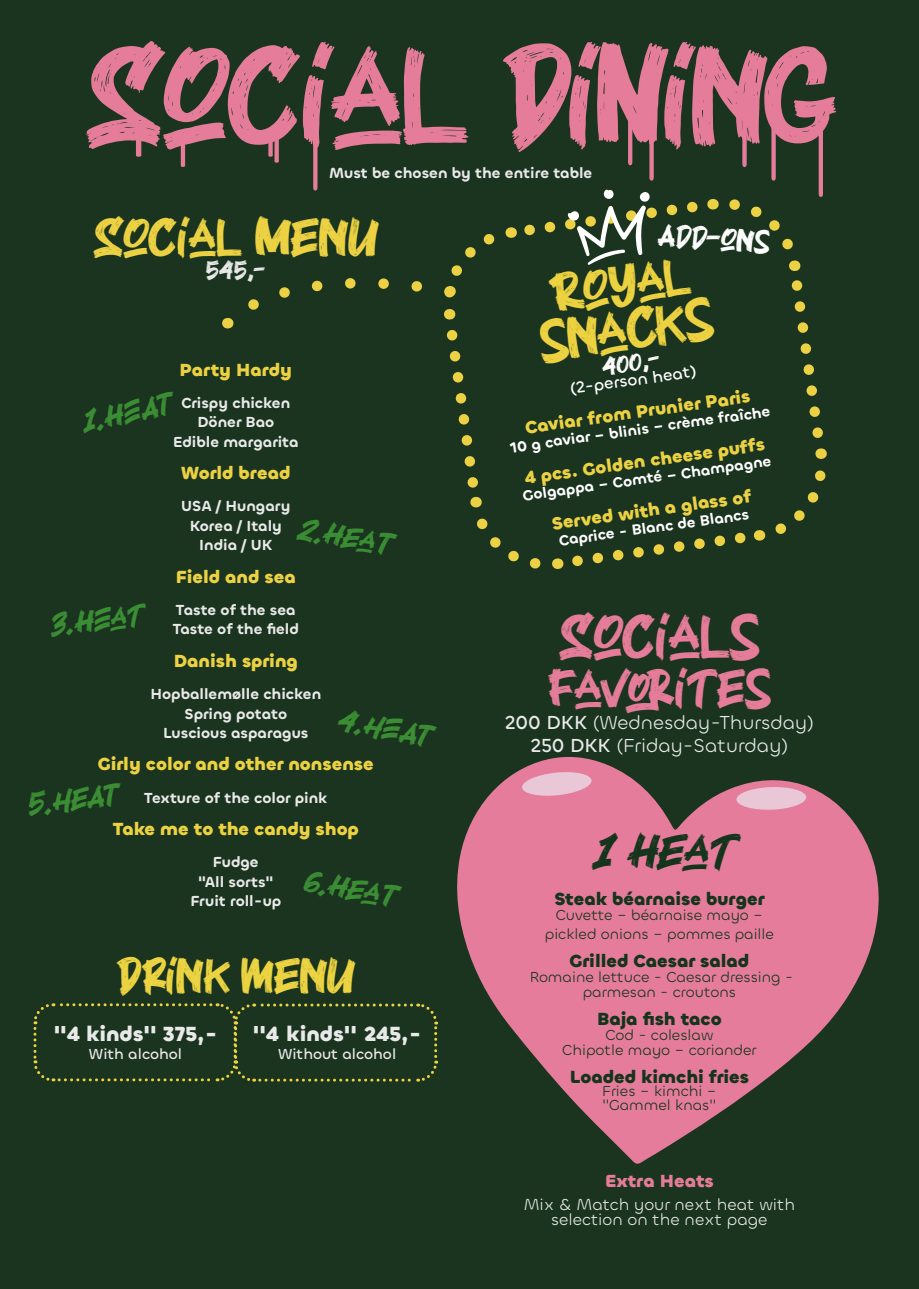
<style>
.page{position:relative;width:919px;height:1289px;background:#fff}
.page>*{position:absolute;margin:0;border:0;box-sizing:border-box;transform-origin:0 0}
.t1{font:104.1px "Black Rocker";color:#e47c9a}
.t2{font:46.5px "Black Rocker";color:#e47c9a}
.t3{font:43.5px "Black Rocker";color:#ecd240}
.t4{font:40.5px "Black Rocker";color:#ecd243}
.t5{font:40.5px "Black Rocker";color:#e47c9a}
.t6{font:40.5px "Black Rocker";color:#ecd240}
.t7{font:37.5px "Black Rocker";color:#ebd341}
.t8{font:italic 37.5px "Black Rocker";color:#15341c}
.t9{font:italic 24px "Black Rocker";color:#3b8e34}
.t10{font:24px "Black Rocker";color:#fff}
.t11{font:700 21px "Chillax";color:#e9e9e9}
.t12{font:19.5px/22.5px "Chillax";color:#e9e9e9;text-align:center}
.t13{font:19.5px "Black Rocker";color:#e9e9e9}
.t14{font:19.5px "Black Rocker";color:#fff}
.t15{font:700 18px "Chillax";color:#ecd243}
.t16{font:700 18px "Chillax";color:#15341c}
.t17{font:700 18px "Chillax";color:#e47c9a}
.t18{font:16.5px/15px "Chillax";color:#e9e9e9;text-align:center}
.t19{font:500 16.5px "Chillax";color:#fff}
.t20{font:600 15px/19.5px "Chillax";color:#e9e9e9;text-align:center}
.t21{font:15px/15px "Chillax";color:#15341c;text-align:center}
.t22{font:600 15px "Chillax";color:#fff}
.t23{font:500 15px "Chillax";color:#e9e9e9}
.s1{font-weight:500}
</style>
<div class="page">
<div style="left:0;top:0;width:918px;height:1288px;background:#1a341f"></div>
<svg style="left:457px;top:756px;width:422px;height:408px;fill:#e57c9b"></svg>
<svg style="left:700px;top:842px;width:7px;height:79px"></svg>
<svg style="left:736px;top:786px;width:70px;height:24px;background:#e7b3c6"></svg>
<svg style="left:521px;top:770px;width:71px;height:27px;background:#e7acc0"></svg>
<svg style="left:313px;top:116px;width:4px;height:75px"></svg>
<svg style="left:136px;top:130px;width:5px;height:27px"></svg>
<svg style="left:181px;top:140px;width:4px;height:27px"></svg>
<svg style="left:268px;top:130px;width:11px;height:33px"></svg>
<svg style="left:33px;top:1003px;width:406px;height:79px"></svg>
<svg style="left:444px;top:91px;width:383px;height:478px"></svg>
<svg style="left:225px;top:278px;width:197px;height:50px"></svg>
<p class="t1" style="left:86px;top:17px;width:752px">SOCIAL DINING</p>
<p class="t20" style="left:329px;top:164px;width:265px">Must be chosen by the entire table</p>
<p class="t4" style="left:93px;top:207px;width:286px">SOCIAL MENU</p>
<p class="t13" style="left:206px;top:255px;width:61px">545,-</p>
<p class="t15" style="left:179px;top:358px;width:114px">Party Hardy</p>
<p class="t20" style="left:173px;top:393px;width:127px">Crispy chicken<br>Döner Bao<br>Edible margarita</p>
<p class="t15" style="left:181px;top:461px;width:111px">World bread</p>
<p class="t20" style="left:181px;top:496px;width:111px">USA / Hungary<br>Korea / Italy<br>India / UK</p>
<p class="t15" style="left:176px;top:565px;width:121px">Field and sea</p>
<p class="t20" style="left:173px;top:600px;width:128px;text-align:left">Taste of the sea<br>Taste of the field</p>
<p class="t15" style="left:174px;top:649px;width:126px">Danish spring</p>
<p class="t20" style="left:150px;top:684px;width:172px">Hopballemølle chicken<br>Spring potato<br>Luscious asparagus</p>
<p class="t15" style="left:98px;top:752px;width:277px">Girly color and other nonsense</p>
<p class="t20" style="left:144px;top:787px;width:185px">Texture of the color pink</p>
<p class="t15" style="left:113px;top:817px;width:248px">Take me to the candy shop</p>
<p class="t20" style="left:190px;top:852px;width:92px">Fudge<br>"All sorts"<br>Fruit roll-up</p>
<p class="t9" style="left:78px;top:404px;width:89px;rotate:-11deg">1.HEAT</p>
<p class="t9" style="left:301px;top:510px;width:93px;rotate:11deg">2.HeaT</p>
<p class="t9" style="left:47px;top:607px;width:92px;rotate:-6deg">3.HEat</p>
<p class="t9" style="left:340px;top:701px;width:93px;rotate:11deg">4.hEAT</p>
<p class="t9" style="left:24px;top:786px;width:89px;rotate:-6deg">5.heAT</p>
<p class="t9" style="left:307px;top:862px;width:91px;rotate:11deg">6.HeaT</p>
<p class="t7" style="left:117px;top:947px;width:239px">DRINK MENU</p>
<p class="t11" style="left:253px;top:1019px;width:170px">''4 kinds'' 245,-</p>
<p class="t23" style="left:278px;top:1044px;width:120px">Without alcohol</p>
<p class="t11" style="left:54px;top:1020px;width:165px">''4 kinds'' 375,-</p>
<p class="t23" style="left:89px;top:1044px;width:95px">With alcohol</p>
<p class="t10" style="left:659px;top:217px;width:113px;rotate:4deg">ADD-ONS</p>
<p class="t6" style="left:546px;top:264px;width:142px;rotate:-8deg">ROYAL</p>
<p class="t3" style="left:535px;top:309px;width:176px;rotate:-8deg">SNACKS</p>
<p class="t14" style="left:599px;top:352px;width:60px;rotate:-8deg">400,-</p>
<p class="t19" style="left:568px;top:378px;width:129px;rotate:-8deg">(2-person heat)</p>
<p class="t15" style="left:523px;top:416px;width:229px;rotate:-8deg">Caviar from Prunier Paris</p>
<p class="t22" style="left:508px;top:438px;width:264px;rotate:-8deg">10 g caviar – blinis – crème fraîche</p>
<p class="t15" style="left:523px;top:466px;width:244px;rotate:-8deg">4 pcs. Golden cheese puffs</p>
<p class="t22" style="left:521px;top:486px;width:252px;rotate:-8deg">Golgappa – Comté – Champagne</p>
<p class="t15" style="left:550px;top:512px;width:203px;rotate:-8deg">Served with a glass of</p>
<p class="t22" style="left:557px;top:531px;width:193px;rotate:-8deg">Caprice - Blanc de Blancs</p>
<p class="t2" style="left:559px;top:601px;width:202px">SOCIALS</p>
<p class="t5" style="left:548px;top:657px;width:224px">FAVORIT ES</p>
<p class="t12" style="left:504px;top:711px;width:311px"><span class="s1">200 DKK</span> (Wednesday-Thursday)<br><span class="s1">250 DKK</span> (Friday-Saturday)</p>
<p class="t8" style="left:590px;top:823px;width:139px">1 Heat</p>
<p class="t16" style="left:554px;top:887px;width:211px">Steak béarnaise burger</p>
<p class="t21" style="left:555px;top:907px;width:209px">Cuvette – béarnaise mayo –</p>
<p class="t21" style="left:545px;top:926px;width:231px">pickled onions – pommes paille</p>
<p class="t16" style="left:569px;top:949px;width:181px">Grilled Caesar salad</p>
<p class="t21" style="left:530px;top:969px;width:265px">Romaine lettuce - Caesar dressing - parmesan - croutons</p>
<p class="t16" style="left:597px;top:1007px;width:126px">Baja fish taco</p>
<p class="t21" style="left:562px;top:1027px;width:196px">Cod - coleslaw<br>Chipotle mayo – coriander</p>
<p class="t16" style="left:569px;top:1064px;width:181px">Loaded kimchi fries</p>
<p class="t21" style="left:602px;top:1084px;width:116px;line-height:13.5px;text-align:left">Fries – kimchi – ''Gammel knas''</p>
<p class="t17" style="left:605px;top:1168px;width:110px">Extra Heats</p>
<p class="t18" style="left:523px;top:1196px;width:273px">Mix &amp; Match your next heat with selection on the next page</p>
</div>
